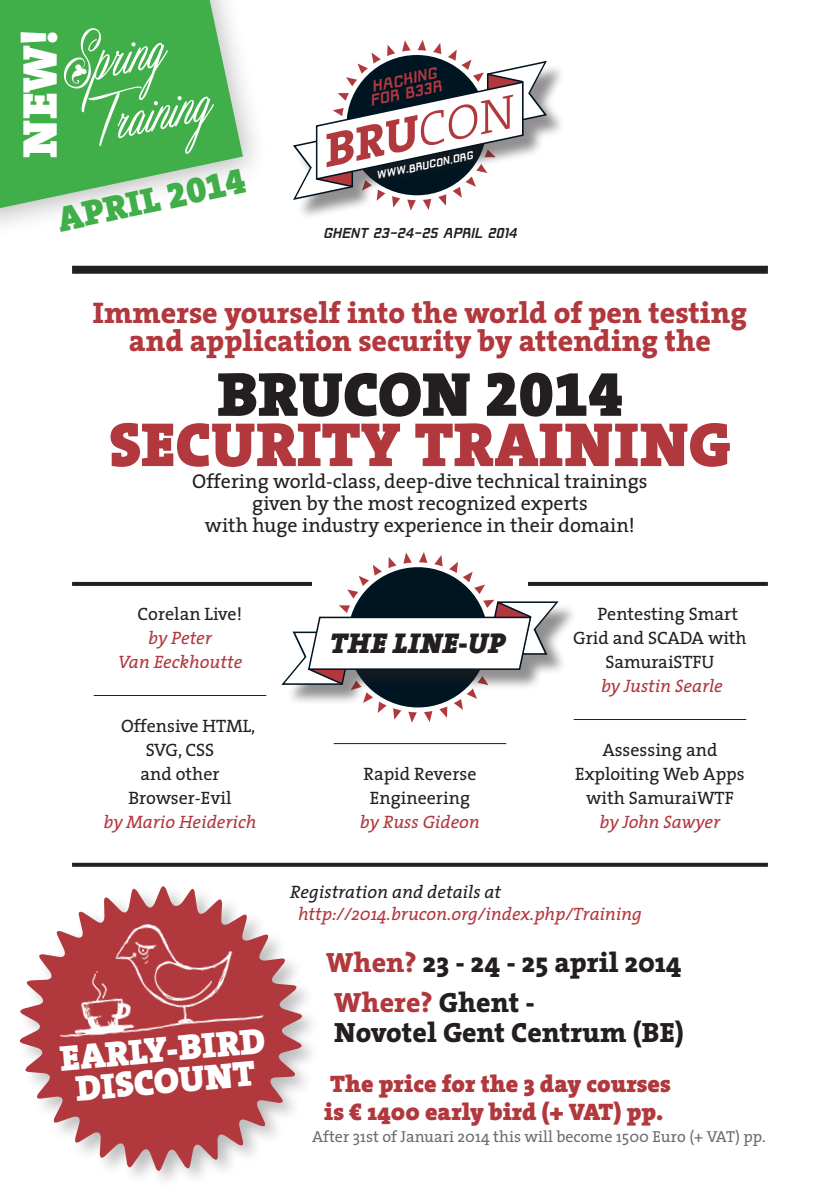
<style>
.page{position:relative;width:840px;height:1191px;background:#fff}
.page>*{position:absolute;margin:0;border:0;box-sizing:border-box;transform-origin:0 0}
.t1{font:77.8px "Masterics Personal Use";color:#fff}
.t2{font:900 62.8px "The Serif";color:#b1383d}
.t3{font:900 62.8px "The Serif";color:#231f20}
.t4{font:900 49.2px "The Serif";color:#fff}
.t5{font:italic 48px "The Serif Extra Bold Caps";color:#b1383d}
.t6{font:900 36.2px "The Serif";color:#fff}
.t7{font:900 36px "The Serif";color:#40ae49}
.t8{font:800 30px/28px "The Serif";color:#b1383d;text-align:center}
.t9{font:italic 900 28.8px "The Serif";letter-spacing:.015em;color:#231f20}
.t10{font:800 28px "The Serif";color:#231f20}
.t11{font:800 28px "The Serif";color:#b1383d}
.t12{font:900 24px "The Serif";color:#b1383d}
.t13{font:20px "The Serif";color:#231f20}
.t14{font:18px/24px "The Serif";color:#231f20;text-align:center}
.t15{font:italic 18px "The Serif";color:#b1383d}
.t16{font:italic 18px "The Serif";color:#231f20}
.t17{font:16px "The Serif";color:#6c6d70}
.t18{font:italic 700 15.6px "Rippen";color:#b1383d}
.t19{font:italic 700 14px "Rippen";color:#231f20}
.t20{font:italic 700 10.8px "Rippen";color:#fff}
.s1{font-family:"The Serif Black Expert";font-weight:400}
.s2{font-family:"The Serif Light Caps"}
.s3{color:#b1383d}
.s4{color:#231f20}
</style>
<div class="page">
<div style="left:0;top:0;width:269px;height:239px;background:#231f20;opacity:.3"></div>
<svg style="left:0;top:0;width:243px;height:208px;background:#5eb865"></svg>
<div style="left:296px;top:64px;width:270px;height:156px;background:#231f20;opacity:.5"></div>
<svg style="left:293px;top:40px;width:255px;height:171px"></svg>
<hr style="left:94px;top:695px;width:172px;height:1px;background:#231f20">
<hr style="left:333px;top:743px;width:173px;height:1px;background:#231f20">
<hr style="left:573px;top:719px;width:172px;height:1px;background:#231f20">
<div style="left:72px;top:266px;width:695px;height:8px;background:#231f20"></div>
<svg style="left:72px;top:582px;width:207px;height:4px"></svg>
<svg style="left:560px;top:582px;width:207px;height:4px"></svg>
<svg style="left:72px;top:862px;width:695px;height:4px;background:#4f4c4c"></svg>
<svg style="left:25px;top:886px;width:281px;height:289px;fill:#b1383d"></svg>
<img style="left:19px;top:897px;width:268px;height:156px">
<div style="left:284px;top:603px;width:294px;height:102px;background:#231f20;opacity:.5"></div>
<svg style="left:279px;top:552px;width:281px;height:171px"></svg>
<svg style="left:72px;top:58px;width:15px;height:26px"></svg>
<p class="t1" style="left:50px;top:29px;width:107px;rotate:-12deg">Spring</p>
<p class="t4" style="left:-2px;top:158px;width:130px;rotate:-90deg">NEW!</p>
<p class="t7" style="left:52px;top:190px;width:192px;rotate:-12deg">APRIL <span class="s1">2014</span></p>
<p class="t1" style="left:81px;top:86px;width:122px;rotate:-12deg">Training</p>
<p class="t18" style="left:370px;top:81px;width:68px;rotate:-12deg">HACKING</p>
<p class="t18" style="left:369px;top:95px;width:74px;rotate:-12deg">FOR B33R</p>
<p class="t5" style="left:314px;top:112px;width:194px;rotate:-12deg">BRU<span class="s2">CON</span></p>
<p class="t20" style="left:375px;top:172px;width:100px;rotate:-12deg">WWW.BRUCON.ORG</p>
<p class="t19" style="left:323px;top:228px;width:198px">GHENT 23-24-25 APRIL 2014</p>
<p class="t8" style="left:93px;top:298px;width:655px">Immerse yourself into the world of pen testing and application security by attending the</p>
<p class="t3" style="left:217px;top:341px;width:407px">BRUCON <span class="s1">2014</span></p>
<p class="t2" style="left:109px;top:391px;width:622px">SECURITY TRAINING</p>
<p class="t13" style="left:192px;top:465px;width:456px">Offering world-class, deep-dive technical trainings</p>
<p class="t13" style="left:252px;top:487px;width:337px">given by the most recognized experts</p>
<p class="t13" style="left:205px;top:509px;width:431px">with huge industry experience in their domain!</p>
<p class="t14" style="left:137px;top:601px;width:106px">Corelan Live!</p>
<p class="t15" style="left:148px;top:623px;width:65px">by Peter</p>
<p class="t15" style="left:118px;top:647px;width:126px">Van Eeckhoutte</p>
<p class="t14" style="left:121px;top:713px;width:136px">Offensive HTML,</p>
<p class="t14" style="left:146px;top:737px;width:70px">SVG, CSS</p>
<p class="t14" style="left:140px;top:761px;width:81px">and other</p>
<p class="t14" style="left:128px;top:785px;width:105px">Browser-Evil</p>
<p class="t15" style="left:103px;top:807px;width:154px">by Mario Heiderich</p>
<p class="t6" style="left:58px;top:1028px;width:207px;rotate:-5deg">EARLY-BIRD</p>
<p class="t6" style="left:73px;top:1058px;width:182px;rotate:-5deg">DISCOUNT</p>
<p class="t9" style="left:329px;top:618px;width:177px">THE LINE-UP</p>
<p class="t14" style="left:363px;top:761px;width:114px">Rapid Reverse<br>Engineering</p>
<p class="t15" style="left:359px;top:807px;width:122px">by Russ Gideon</p>
<p class="t14" style="left:597px;top:601px;width:142px">Pentesting Smart</p>
<p class="t14" style="left:573px;top:625px;width:175px">Grid and SCADA with</p>
<p class="t14" style="left:605px;top:649px;width:110px">SamuraiSTFU</p>
<p class="t15" style="left:600px;top:671px;width:123px">by Justin Searle</p>
<p class="t14" style="left:602px;top:737px;width:117px">Assessing and</p>
<p class="t14" style="left:575px;top:761px;width:171px">Exploiting Web Apps</p>
<p class="t14" style="left:585px;top:785px;width:149px">with SamuraiWTF</p>
<p class="t15" style="left:599px;top:807px;width:122px">by John Sawyer</p>
<p class="t16" style="left:290px;top:876px;width:212px">Registration and details at</p>
<p class="t15" style="left:298px;top:898px;width:345px">http://2014.brucon.org/index.php/Training</p>
<p class="t10" style="left:326px;top:938px;width:357px"><span class="s3">When?</span> 23 - 24 - 25 april 2014</p>
<p class="t11" style="left:334px;top:978px;width:202px">Where? <span class="s4">Ghent -</span></p>
<p class="t10" style="left:334px;top:1008px;width:351px">Novotel Gent Centrum (BE)</p>
<p class="t12" style="left:330px;top:1063px;width:342px">The price for the 3 day courses</p>
<p class="t12" style="left:324px;top:1091px;width:340px">is € 1400 early bird (+ VAT) pp.</p>
<p class="t17" style="left:312px;top:1123px;width:455px">After 31st of Januari 2014 this will become 1500 Euro (+ VAT) pp.</p>
</div>
